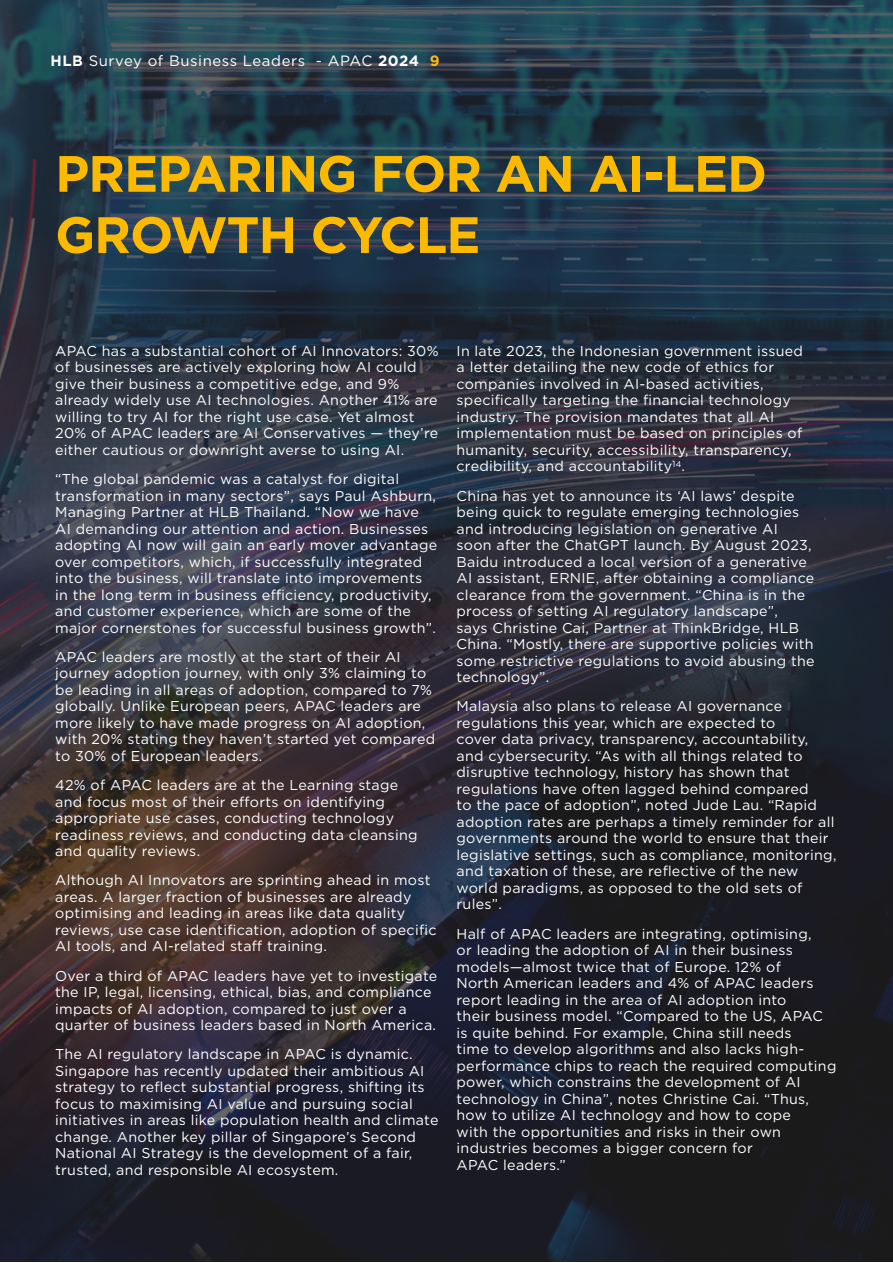
<style>
.page{position:relative;width:893px;height:1263px;background:#fff}
.page>*{position:absolute;margin:0;border:0;box-sizing:border-box;transform-origin:0 0}
.Main_head_-_Yellow{font:700 51px/61.2px "Gotham";letter-spacing:-.02em;color:#fbba00}
.t1{font:14.85px "Gotham";letter-spacing:.04em;color:#fff}
.Body_Copy_-_Dark_grey{font:14.25px/16.5px "Gotham";letter-spacing:.02em;color:#fff}
.s1{font-weight:700}
.s2{font-weight:700;color:#fcb814}
</style>
<div class="page">
<img style="left:0;top:0;width:893px;height:1262px">
<p class="t1" style="left:50px;top:51px;width:391px"><span class="s1">HLB</span> Survey of Business Leaders - APAC <span class="s1">2024</span> <span class="s2">9</span></p>
<p class="Main_head_-_Yellow" style="left:55px;top:143px;width:713px">PREPARING FOR AN AI-LED<br>GROWTH CYCLE</p>
<p class="Body_Copy_-_Dark_grey" style="left:55px;top:342px;width:385px">APAC has a substantial cohort of AI Innovators: 30% of businesses are actively exploring how AI could give their business a competitive edge, and 9% already widely use AI technologies. Another 41% are willing to try AI for the right use case. Yet almost 20% of APAC leaders are AI Conservatives — they’re either cautious or downright averse to using AI.</p>
<p class="Body_Copy_-_Dark_grey" style="left:55px;top:470px;width:384px">“The global pandemic was a catalyst for digital transformation in many sectors”, says Paul Ashburn, Managing Partner at HLB Thailand. “Now we have AI demanding our attention and action. Businesses adopting AI now will gain an early mover advantage over competitors, which, if successfully integrated into the business, will translate into improvements in the long term in business efficiency, productivity, and customer experience, which are some of the major cornerstones for successful business growth”.</p>
<p class="Body_Copy_-_Dark_grey" style="left:55px;top:648px;width:381px">APAC leaders are mostly at the start of their AI journey adoption journey, with only 3% claiming to be leading in all areas of adoption, compared to 7% globally. Unlike European peers, APAC leaders are more likely to have made progress on AI adoption, with 20% stating they haven’t started yet compared to 30% of European leaders.</p>
<p class="Body_Copy_-_Dark_grey" style="left:55px;top:776px;width:364px">42% of APAC leaders are at the Learning stage and focus most of their efforts on identifying appropriate use cases, conducting technology readiness reviews, and conducting data cleansing and quality reviews.</p>
<p class="Body_Copy_-_Dark_grey" style="left:55px;top:872px;width:383px">Although AI Innovators are sprinting ahead in most areas. A larger fraction of businesses are already optimising and leading in areas like data quality reviews, use case identification, adoption of specific AI tools, and AI-related staff training.</p>
<p class="Body_Copy_-_Dark_grey" style="left:55px;top:967px;width:384px">Over a third of APAC leaders have yet to investigate the IP, legal, licensing, ethical, bias, and compliance impacts of AI adoption, compared to just over a quarter of business leaders based in North America.</p>
<p class="Body_Copy_-_Dark_grey" style="left:55px;top:1046px;width:385px">The AI regulatory landscape in APAC is dynamic.<br>Singapore has recently updated their ambitious AI strategy to reflect substantial progress, shifting its focus to maximising AI value and pursuing social initiatives in areas like population health and climate change. Another key pillar of Singapore’s Second National AI Strategy is the development of a fair, trusted, and responsible AI ecosystem.</p>
<p class="Body_Copy_-_Dark_grey" style="left:457px;top:342px;width:348px">In late 2023, the Indonesian government issued a letter detailing the new code of ethics for companies involved in AI-based activities, specifically targeting the financial technology industry. The provision mandates that all AI implementation must be based on principles of humanity, security, accessibility, transparency, credibility, and accountability<sup>14</sup>.</p>
<p class="Body_Copy_-_Dark_grey" style="left:457px;top:487px;width:360px">China has yet to announce its ‘AI laws’ despite being quick to regulate emerging technologies and introducing legislation on generative AI soon after the ChatGPT launch. By August 2023, Baidu introduced a local version of a generative AI assistant, ERNIE, after obtaining a compliance clearance from the government. “China is in the process of setting AI regulatory landscape”,<br>says Christine Cai, Partner at ThinkBridge, HLB China. “Mostly, there are supportive policies with some restrictive regulations to avoid abusing the technology”.</p>
<p class="Body_Copy_-_Dark_grey" style="left:457px;top:698px;width:381px">Malaysia also plans to release AI governance regulations this year, which are expected to<br>cover data privacy, transparency, accountability, and cybersecurity. “As with all things related to disruptive technology, history has shown that regulations have often lagged behind compared<br>to the pace of adoption”, noted Jude Lau. “Rapid adoption rates are perhaps a timely reminder for all governments around the world to ensure that their legislative settings, such as compliance, monitoring, and taxation of these, are reflective of the new world paradigms, as opposed to the old sets of rules”.</p>
<p class="Body_Copy_-_Dark_grey" style="left:457px;top:925px;width:381px">Half of APAC leaders are integrating, optimising,<br>or leading the adoption of AI in their business models—almost twice that of Europe. 12% of<br>North American leaders and 4% of APAC leaders report leading in the area of AI adoption into<br>their business model. “Compared to the US, APAC is quite behind. For example, China still needs<br>time to develop algorithms and also lacks high&shy;performance chips to reach the required computing power, which constrains the development of AI technology in China”, notes Christine Cai. “Thus, how to utilize AI technology and how to cope<br>with the opportunities and risks in their own industries becomes a bigger concern for<br>APAC leaders.”</p>
</div>
